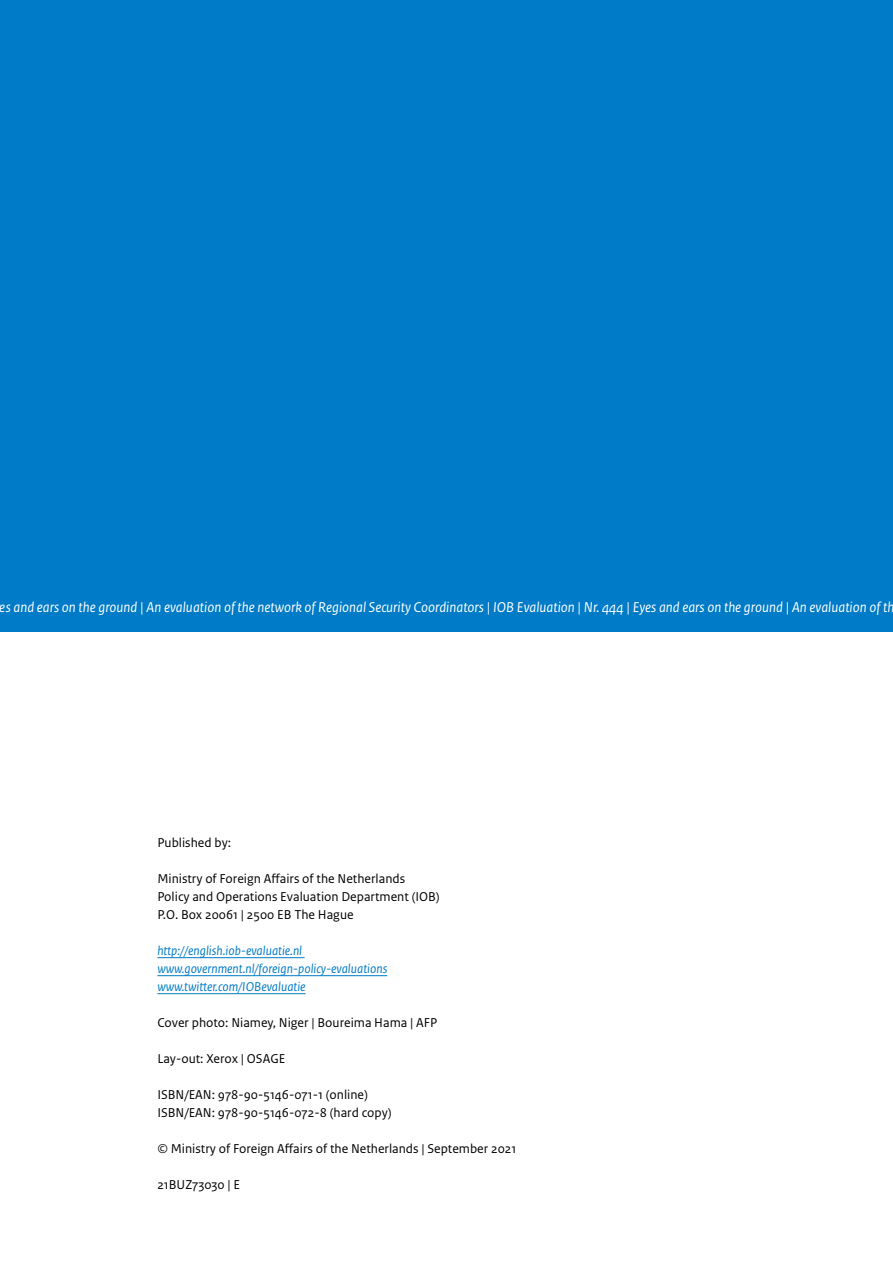
<style>
.page{position:relative;width:893px;height:1263px;background:#fff}
.page>*{position:absolute;margin:0;border:0;box-sizing:border-box;transform-origin:0 0}
.t1{font:italic 15px "Rijksoverheid Sans Text";color:#fff}
.Colofon_Cover{font:13.5px "Rijksoverheid Sans Text";color:#000}
.Colofon_Cover-2{font:13.5px "Rijksoverheid Sans Text Italic 2";color:#007bc7}
</style>
<div class="page">
<div style="left:0;top:0;width:893px;height:631px;background:#007bc7"></div>
<hr style="left:157px;top:957px;width:148px;height:1px;background:#007bc7">
<hr style="left:157px;top:975px;width:230px;height:1px;background:#007bc7">
<hr style="left:157px;top:993px;width:149px;height:1px;background:#007bc7">
<p class="t1" style="left:0;top:598px;width:896px">es and ears on the ground | An evaluation of the network of Regional Security Coordinators | IOB Evaluation | Nr. 444 | Eyes and ears on the ground | An evaluation of th</p>
<p class="Colofon_Cover" style="left:157px;top:834px;width:75px">Published by:</p>
<p class="Colofon_Cover" style="left:157px;top:870px;width:249px">Ministry of Foreign Affairs of the Netherlands</p>
<p class="Colofon_Cover" style="left:157px;top:888px;width:284px">Policy and Operations Evaluation Department (IOB)</p>
<p class="Colofon_Cover" style="left:157px;top:906px;width:198px">P.O. Box 20061 | 2500 EB The Hague</p>
<p class="Colofon_Cover-2" style="left:157px;top:943px;width:146px">http://english.iob-evaluatie.nl</p>
<p class="Colofon_Cover-2" style="left:157px;top:961px;width:231px">www.government.nl/foreign-policy-evaluations</p>
<p class="Colofon_Cover-2" style="left:157px;top:979px;width:150px">www.twitter.com/IOBevaluatie</p>
<p class="Colofon_Cover" style="left:157px;top:1014px;width:282px">Cover photo: Niamey, Niger | Boureima Hama | AFP</p>
<p class="Colofon_Cover" style="left:157px;top:1050px;width:130px">Lay-out: Xerox | OSAGE</p>
<p class="Colofon_Cover" style="left:157px;top:1086px;width:212px">ISBN/EAN: 978-90-5146-071-1 (online)</p>
<p class="Colofon_Cover" style="left:157px;top:1104px;width:236px">ISBN/EAN: 978-90-5146-072-8 (hard copy)</p>
<p class="Colofon_Cover" style="left:157px;top:1140px;width:360px">© Ministry of Foreign Affairs of the Netherlands | September 2021</p>
<p class="Colofon_Cover" style="left:157px;top:1176px;width:84px">21BUZ73030 | E</p>
</div>
